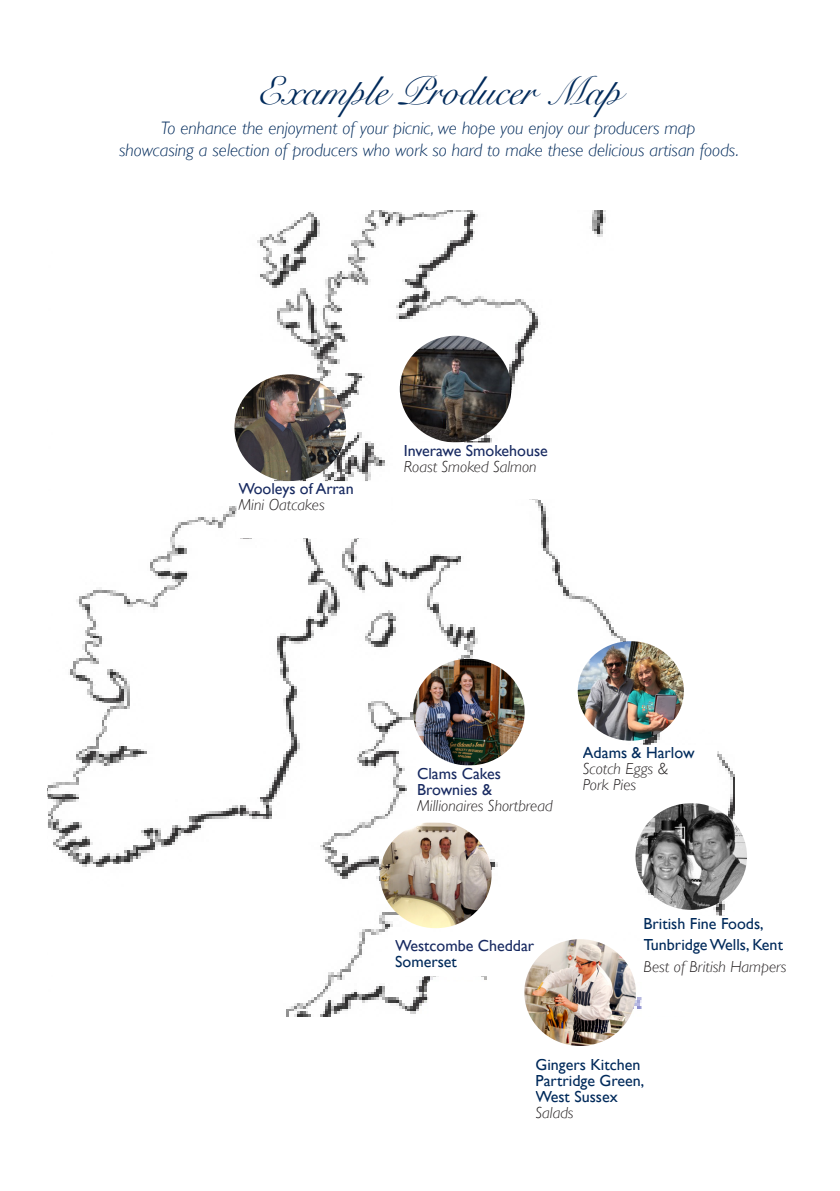
<style>
.page{position:relative;width:840px;height:1191px;background:#fff}
.page>*{position:absolute;margin:0;border:0;box-sizing:border-box;transform-origin:0 0}
.t1{font:40px "Snell Roundhand Script";color:#002a5b}
.t2{font:italic 300 18px "Gill Sans";color:#002a5b}
.t3{font:italic 300 16px/16px "Gill Sans";color:#231f20}
.t4{font:16px/16px "Gill Sans";color:#002a5b}
.t5{font:16px/16px "Gill Sans";color:#182a61}
.s1{font-weight:300;font-style:italic;color:#231f20}
.s2{font-weight:400;font-style:normal;color:#182a61}
.s3{font-weight:400;font-style:normal;color:#002a5b}
</style>
<div class="page">
<img style="left:48px;top:210px;width:686px;height:806px">
<div style="left:487px;top:941px;width:223px;height:40px;background:#fff"></div>
<div style="left:428px;top:981px;width:191px;height:128px;background:#fff"></div>
<svg style="left:641px;top:915px;width:93px;height:101px"></svg>
<img style="left:635px;top:803px;width:111px;height:107px">
<img style="left:577px;top:641px;width:106px;height:99px">
<div style="left:581px;top:745px;width:134px;height:57px;background:#fff"></div>
<div style="left:394px;top:937px;width:158px;height:38px;background:#fff"></div>
<img style="left:413px;top:659px;width:111px;height:106px">
<img style="left:524px;top:939px;width:111px;height:107px">
<img style="left:380px;top:821px;width:111px;height:107px">
<div style="left:416px;top:766px;width:152px;height:55px;background:#fff"></div>
<img style="left:399px;top:336px;width:112px;height:106px">
<div style="left:402px;top:443px;width:153px;height:55px;background:#fff"></div>
<img style="left:234px;top:374px;width:112px;height:107px">
<div style="left:237px;top:482px;width:153px;height:55px;background:#fff"></div>
<p class="t1" style="left:257px;top:68px;width:366px">Example Producer Map</p>
<p class="t2" style="left:161px;top:118px;width:535px">To enhance the enjoyment of your picnic, we hope you enjoy our producers map</p>
<p class="t2" style="left:119px;top:140px;width:620px">showcasing a selection of producers who work so hard to make these delicious artisan foods.</p>
<p class="t5" style="left:238px;top:480px;width:117px">Wooleys of Arran<br><span class="s1">Mini Oatcakes</span></p>
<p class="t5" style="left:403px;top:442px;width:146px">Inverawe Smokehouse<br><span class="s1">Roast Smoked Salmon</span></p>
<p class="t3" style="left:417px;top:765px;width:137px"><span class="s2">Clams Cakes<br>Brownies &amp;<br></span>Millionaires Shortbread</p>
<p class="t3" style="left:582px;top:744px;width:113px"><span class="s3">Adams &amp; Harlow<br></span>Scotch Eggs &amp;<br>Pork Pies</p>
<p class="t5" style="left:395px;top:937px;width:140px">Westcombe Cheddar</p>
<p class="t4" style="left:395px;top:953px;width:63px">Somerset</p>
<p class="t4" style="left:643px;top:915px;width:122px">British Fine Foods,</p>
<p class="t4" style="left:643px;top:936px;width:141px">Tunbridge Wells, Kent</p>
<p class="t3" style="left:643px;top:958px;width:144px">Best of British Hampers</p>
<p class="t4" style="left:535px;top:1056px;width:106px">Gingers Kitchen</p>
<p class="t4" style="left:535px;top:1072px;width:110px">Partridge Green,</p>
<p class="t4" style="left:535px;top:1088px;width:84px">West Sussex<br><span class="s1">Salads</span></p>
</div>
